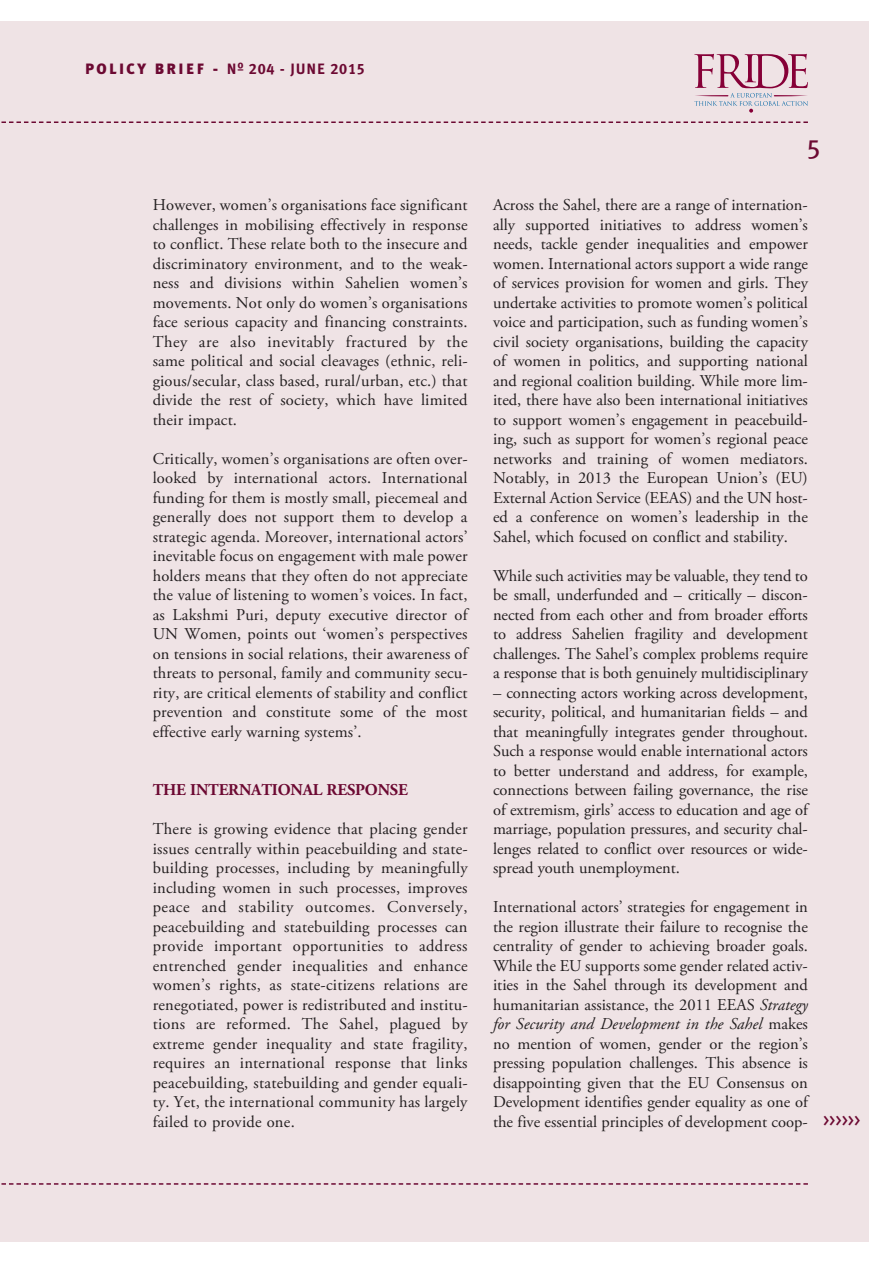
<style>
.page{position:relative;width:893px;height:1263px;background:#fff}
.page>*{position:absolute;margin:0;border:0;box-sizing:border-box;transform-origin:0 0}
.t1{font:27px "Meta Plus Book Caps";color:#6c0932}
.t2{font:18px "Meta Plus Book Caps";color:#6c0932}
.t3{font:16.5px/19.5px "Adobe Garamond Pro";color:#231f20;text-align:justify}
.t4{font:700 16.5px "Adobe Garamond Pro";letter-spacing:-.01em;color:#6c0932}
.t5{font:15px "Meta Plus Bold Caps";letter-spacing:.055em;color:#6c0932}
.s1{font-family:"Meta Plus";font-weight:900}
.s2{font-style:italic}
</style>
<div class="page">
<div style="left:0;top:22px;width:869px;height:1220px;background:#efe3e5"></div>
<svg style="left:694px;top:54px;width:114px;height:58px"></svg>
<svg style="left:1px;top:121px;width:807px;height:2px"></svg>
<svg style="left:1px;top:1183px;width:807px;height:2px"></svg>
<p class="t5" style="left:85px;top:60px;width:281px"><span class="s1">POLICY BRIEF -</span> Nº 204 - JUNE 2015</p>
<p class="t3" style="left:153px;top:196px;width:317px">However, women’s organisations face significant challenges in mobilising effectively in response to conflict. These relate both to the insecure and discriminatory environment, and to the weak&shy;ness and divisions within Sahelien women’s movements. Not only do women’s organisations face serious capacity and financing constraints.<br>They are also inevitably fractured by the same political and social cleavages (ethnic, reli&shy;gious/secular, class based, rural/urban, etc.) that divide the rest of society, which have limited their impact.</p>
<p class="t3" style="left:153px;top:450px;width:317px">Critically, women’s organisations are often over&shy;looked by international actors. International funding for them is mostly small, piecemeal and generally does not support them to develop a strategic agenda. Moreover, international actors’ inevitable focus on engagement with male power holders means that they often do not appreciate the value of listening to women’s voices. In fact, as Lakshmi Puri, deputy executive director of UN Women, points out ‘women’s perspectives on tensions in social relations, their awareness of threats to personal, family and community secu&shy;rity, are critical elements of stability and conflict prevention and constitute some of the most effective early warning systems’.</p>
<p class="t4" style="left:153px;top:783px;width:257px">THE INTERNATIONAL RESPONSE</p>
<p class="t3" style="left:153px;top:820px;width:317px">There is growing evidence that placing gender issues centrally within peacebuilding and state&shy;building processes, including by meaningfully including women in such processes, improves peace and stability outcomes. Conversely, peacebuilding and statebuilding processes can provide important opportunities to address entrenched gender inequalities and enhance women’s rights, as state-citizens relations are renegotiated, power is redistributed and institu&shy;tions are reformed. The Sahel, plagued by extreme gender inequality and state fragility, requires an international response that links peacebuilding, statebuilding and gender equali&shy;ty. Yet, the international community has largely failed to provide one.</p>
<h1 class="t1" style="left:806px;top:133px;width:16px">5</h1>
<p class="t3" style="left:493px;top:196px;width:316px">Across the Sahel, there are a range of internation&shy;ally supported initiatives to address women’s needs, tackle gender inequalities and empower women. International actors support a wide range of services provision for women and girls. They undertake activities to promote women’s political voice and participation, such as funding women’s civil society organisations, building the capacity of women in politics, and supporting national and regional coalition building. While more lim&shy;ited, there have also been international initiatives to support women’s engagement in peacebuild&shy;ing, such as support for women’s regional peace networks and training of women mediators.<br>Notably, in 2013 the European Union’s (EU)<br>External Action Service (EEAS) and the UN host&shy;ed a conference on women’s leadership in the Sahel, which focused on conflict and stability.</p>
<p class="t3" style="left:493px;top:567px;width:316px">While such activities may be valuable, they tend to be small, underfunded and – critically – discon&shy;nected from each other and from broader efforts to address Sahelien fragility and development challenges. The Sahel’s complex problems require a response that is both genuinely multidisciplinary</p>
<p class="t3" style="left:493px;top:684px;width:316px">– connecting actors working across development, security, political, and humanitarian fields – and that meaningfully integrates gender throughout.<br>Such a response would enable international actors to better understand and address, for example, connections between failing governance, the rise of extremism, girls’ access to education and age of marriage, population pressures, and security chal&shy;lenges related to conflict over resources or wide&shy;spread youth unemployment.</p>
<p class="t3" style="left:493px;top:898px;width:316px">International actors’ strategies for engagement in the region illustrate their failure to recognise the centrality of gender to achieving broader goals.<br>While the EU supports some gender related activ&shy;ities in the Sahel through its development and humanitarian assistance, the 2011 EEAS <span class="s2">Strategy for Security and Development in the Sahel</span> makes no mention of women, gender or the region’s pressing population challenges. This absence is disappointing given that the EU Consensus on Development identifies gender equality as one of the five essential principles of development coop-</p>
<p class="t2" style="left:823px;top:1109px;width:39px">&gt;&gt;&gt;&gt;&gt;&gt;</p>
</div>
